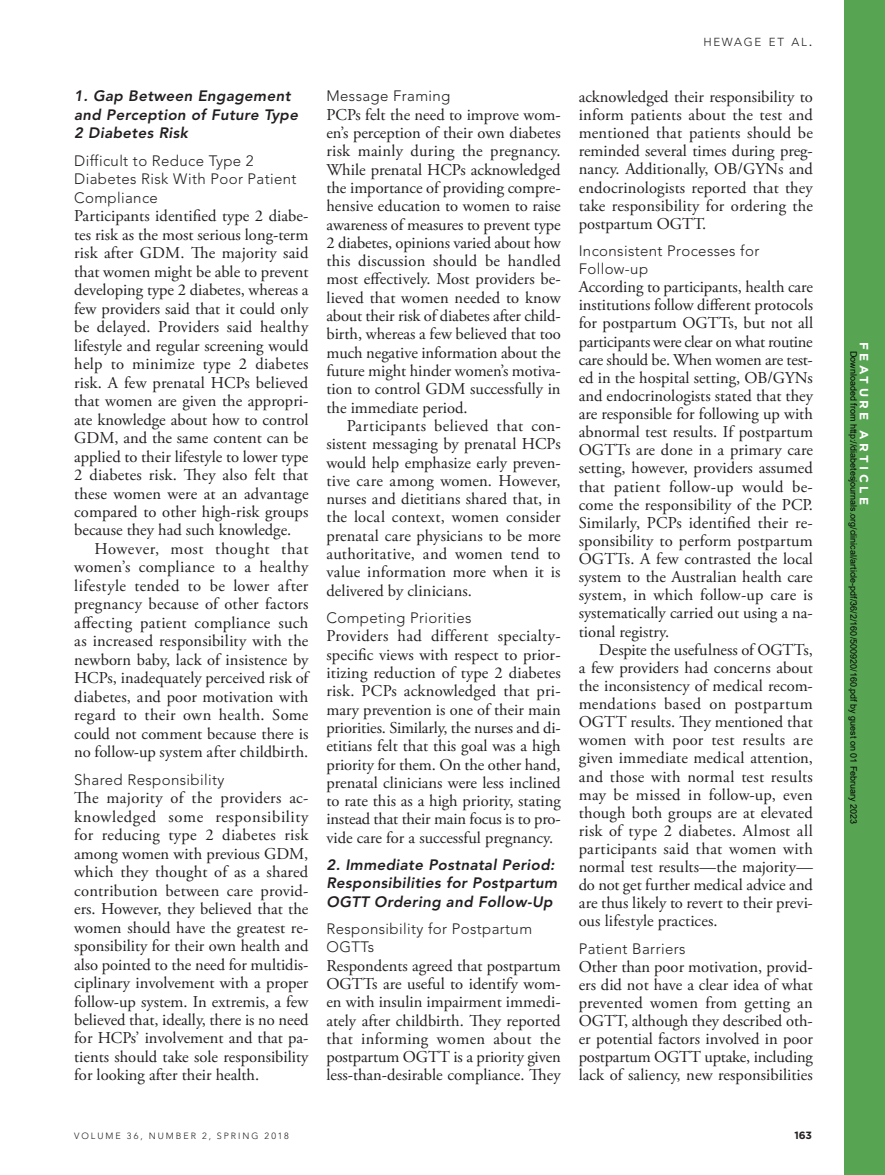
<style>
.page{position:relative;width:885px;height:1175px;background:#fff}
.page>*{position:absolute;margin:0;border:0;box-sizing:border-box;transform-origin:0 0}
.BODY_-_1st_PARA{font:16.5px/18.3px "Adobe Garamond Pro";color:#231f20;text-align:justify}
.BODY_-_2nd_PARA{font:16.5px/18.1px "Adobe Garamond Pro";letter-spacing:.005em;color:#231f20;text-align:justify}
.H3_-_LIGHT{font:300 15px/18.5px "Avenir LT Std";letter-spacing:.025em;color:#231f20}
.H2_-_BOLD_ITALIC{font:italic 800 15px/18.5px "Avenir LT Std";letter-spacing:.025em;color:#231f20}
.t1{font:700 12px "Gotham";letter-spacing:.28em;color:#fff}
.t2{font:300 11.55px "Avenir LT Std";letter-spacing:.145em;color:#231f20}
.t3{font:700 10.5px "Gotham";color:#231f20}
.t4{font:9px "Arial";color:#000}
.t5{font:300 9px "Avenir LT Std";letter-spacing:.22em;color:#231f20}
.s1{font-size:16.5px}
</style>
<div class="page">
<div style="left:844px;top:0;width:40px;height:1174px;background:#57a453"></div>
<p class="t2" style="left:703px;top:35px;width:111px">HEWAGE ET AL<span class="s1">.</span></p>
<p class="H2_-_BOLD_ITALIC" style="left:74px;top:87px;width:225px">1. Gap Between Engagement and Perception of Future Type<br>2 Diabetes Risk</p>
<p class="H3_-_LIGHT" style="left:74px;top:151px;width:224px">Difficult to Reduce Type 2<br>Diabetes Risk With Poor Patient<br>Compliance</p>
<p class="BODY_-_1st_PARA" style="left:74px;top:207px;width:236px">Participants identified type 2 diabe&shy;tes risk as the most serious long-term risk after GDM. The majority said that women might be able to prevent developing type 2 diabetes, whereas a few providers said that it could only be delayed. Providers said healthy lifestyle and regular screening would help to minimize type 2 diabetes risk. A few prenatal HCPs believed that women are given the appropri&shy;ate knowledge about how to control GDM, and the same content can be applied to their lifestyle to lower type 2 diabetes risk. They also felt that these women were at an advantage compared to other high-risk groups because they had such knowledge.</p>
<p class="BODY_-_2nd_PARA" style="left:74px;top:540px;width:236px;text-indent:20px">However, most thought that women’s compliance to a healthy lifestyle tended to be lower after pregnancy because of other factors affecting patient compliance such as increased responsibility with the newborn baby, lack of insistence by HCPs, inadequately perceived risk of diabetes, and poor motivation with regard to their own health. Some could not comment because there is no follow-up system after childbirth.</p>
<p class="H3_-_LIGHT" style="left:74px;top:770px;width:152px">Shared Responsibility</p>
<p class="BODY_-_1st_PARA" style="left:74px;top:789px;width:236px">The majority of the providers ac&shy;knowledged some responsibility for reducing type 2 diabetes risk among women with previous GDM, which they thought of as a shared contribution between care provid&shy;ers. However, they believed that the women should have the greatest re&shy;sponsibility for their own health and also pointed to the need for multidis&shy;ciplinary involvement with a proper follow-up system. In extremis, a few believed that, ideally, there is no need for HCPs’ involvement and that pa&shy;tients should take sole responsibility for looking after their health.</p>
<p class="H3_-_LIGHT" style="left:326px;top:87px;width:125px">Message Framing</p>
<p class="BODY_-_1st_PARA" style="left:326px;top:106px;width:236px">PCPs felt the need to improve wom&shy;en’s perception of their own diabetes risk mainly during the pregnancy.<br>While prenatal HCPs acknowledged the importance of providing compre&shy;hensive education to women to raise awareness of measures to prevent type 2 diabetes, opinions varied about how this discussion should be handled most effectively. Most providers be&shy;lieved that women needed to know about their risk of diabetes after child&shy;birth, whereas a few believed that too much negative information about the future might hinder women’s motiva&shy;tion to control GDM successfully in the immediate period.</p>
<p class="BODY_-_2nd_PARA" style="left:326px;top:417px;width:236px;text-indent:20px">Participants believed that con&shy;sistent messaging by prenatal HCPs would help emphasize early preven&shy;tive care among women. However, nurses and dietitians shared that, in the local context, women consider prenatal care physicians to be more authoritative, and women tend to value information more when it is delivered by clinicians.</p>
<p class="H3_-_LIGHT" style="left:326px;top:608px;width:146px">Competing Priorities</p>
<p class="BODY_-_1st_PARA" style="left:326px;top:627px;width:236px">Providers had different specialty&shy;specific views with respect to prior&shy;itizing reduction of type 2 diabetes risk. PCPs acknowledged that pri&shy;mary prevention is one of their main priorities. Similarly, the nurses and di&shy;etitians felt that this goal was a high priority for them. On the other hand, prenatal clinicians were less inclined to rate this as a high priority, stating instead that their main focus is to pro&shy;vide care for a successful pregnancy.</p>
<p class="H2_-_BOLD_ITALIC" style="left:326px;top:856px;width:232px">2. Immediate Postnatal Period:<br>Responsibilities for Postpartum<br>OGTT Ordering and Follow-Up</p>
<p class="H3_-_LIGHT" style="left:326px;top:919px;width:207px">Responsibility for Postpartum<br>OGTTs</p>
<p class="BODY_-_1st_PARA" style="left:326px;top:956px;width:236px">Respondents agreed that postpartum OGTTs are useful to identify wom&shy;en with insulin impairment immedi&shy;ately after childbirth. They reported that informing women about the postpartum OGTT is a priority given less-than-desirable compliance. They</p>
<p class="BODY_-_1st_PARA" style="left:578px;top:88px;width:236px">acknowledged their responsibility to inform patients about the test and mentioned that patients should be reminded several times during preg&shy;nancy. Additionally, OB/GYNs and endocrinologists reported that they take responsibility for ordering the postpartum OGTT.</p>
<p class="H3_-_LIGHT" style="left:578px;top:242px;width:182px">Inconsistent Processes for<br>Follow-up</p>
<p class="BODY_-_1st_PARA" style="left:578px;top:278px;width:236px">According to participants, health care institutions follow different protocols for postpartum OGTTs, but not all participants were clear on what routine care should be. When women are test&shy;ed in the hospital setting, OB/GYNs and endocrinologists stated that they are responsible for following up with abnormal test results. If postpartum OGTTs are done in a primary care setting, however, providers assumed that patient follow-up would be&shy;come the responsibility of the PCP.<br>Similarly, PCPs identified their re&shy;sponsibility to perform postpartum OGTTs. A few contrasted the local system to the Australian health care system, in which follow-up care is systematically carried out using a na&shy;tional registry.</p>
<p class="BODY_-_2nd_PARA" style="left:578px;top:641px;width:236px;text-indent:20px">Despite the usefulness of OGTTs, a few providers had concerns about the inconsistency of medical recom&shy;mendations based on postpartum OGTT results. They mentioned that women with poor test results are given immediate medical attention, and those with normal test results may be missed in follow-up, even though both groups are at elevated risk of type 2 diabetes. Almost all participants said that women with normal test results—the majority— do not get further medical advice and are thus likely to revert to their previ&shy;ous lifestyle practices.</p>
<p class="H3_-_LIGHT" style="left:578px;top:939px;width:108px">Patient Barriers</p>
<p class="BODY_-_1st_PARA" style="left:578px;top:958px;width:236px">Other than poor motivation, provid&shy;ers did not have a clear idea of what prevented women from getting an OGTT, although they described oth&shy;er potential factors involved in poor postpartum OGTT uptake, including lack of saliency, new responsibilities</p>
<p class="t5" style="left:74px;top:1130px;width:216px">VOLUME 36, NUMBER 2, SPRING 2018</p>
<p class="t3" style="left:794px;top:1128px;width:19px">163</p>
<p class="t1" style="left:871px;top:342px;width:164px;rotate:90deg">FEATURE ARTICLE</p>
<p class="t4" style="left:856px;top:351px;width:474px;rotate:90deg">Downloaded from http://diabetesjournals.org/clinical/article-pdf/36/2/160/500920/160.pdf by guest on 01 February 2023</p>
</div>
